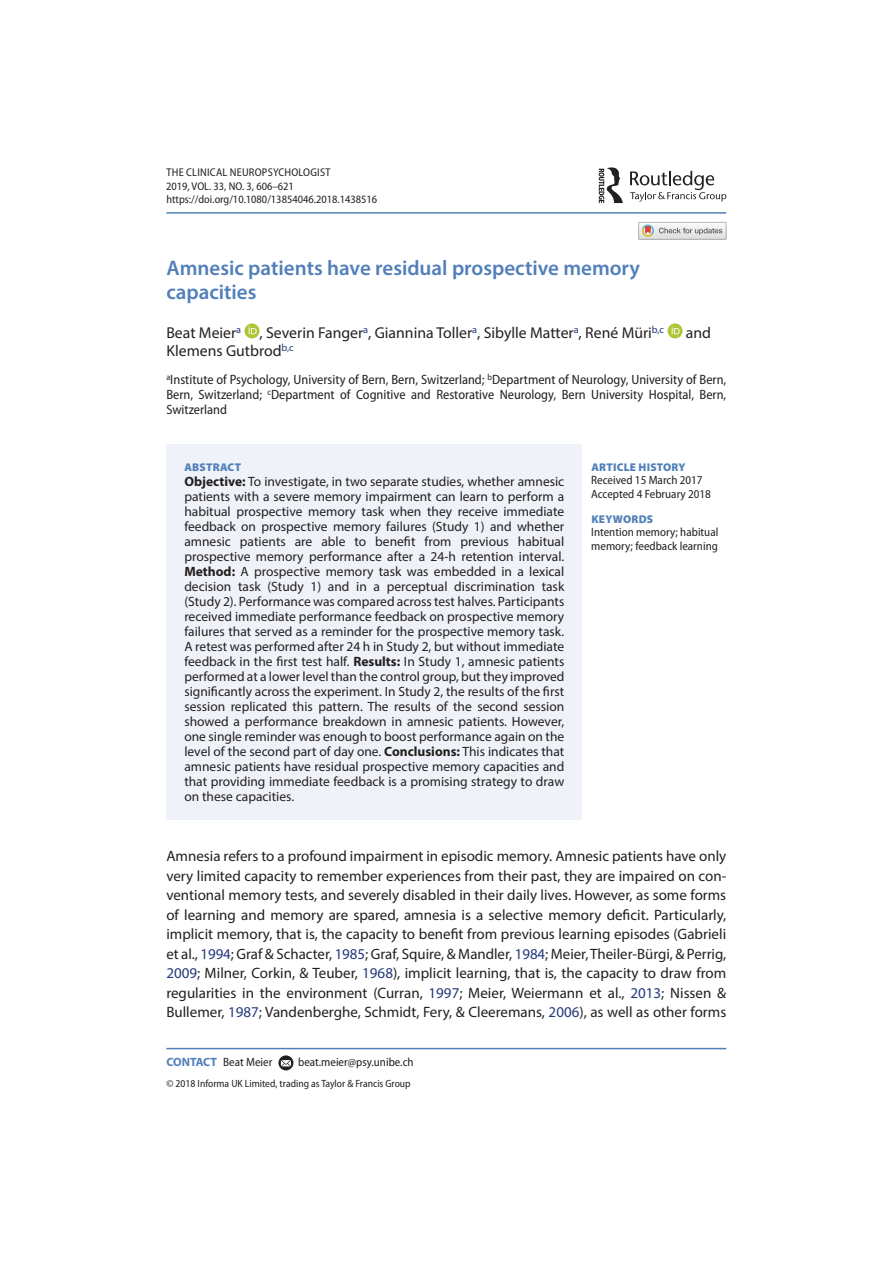
<style>
.page{position:relative;width:893px;height:1263px;background:#fff}
.page>*{position:absolute;margin:0;border:0;box-sizing:border-box;transform-origin:0 0}
.t1{font:600 21px/24px "Myriad Pro";color:#527fb9}
.t2{font:15.75px "Myriad Pro";color:#231f20}
.t3{font:15px/19.5px "Myriad Pro";color:#231f20;text-align:justify}
.t4{font:13.5px/15px "Myriad Pro";color:#231f20;text-align:justify}
.t5{font:semi-condensed 13.5px/15px "Myriad Pro";color:#231f20;text-align:justify}
.t6{font:semi-condensed 12px/13.5px "Myriad Pro";color:#231f20}
.t7{font:semi-condensed 11.25px "Myriad Pro";color:#231f20}
.t8{font:900 11.25px "Myriad Pro";letter-spacing:.02em;color:#527fb9}
.t9{font:semi-condensed 11.25px "Myriad Pro";letter-spacing:.02em;color:#231f20}
.t10{font:semi-condensed 10.5px "Myriad Pro";color:#231f20}
.s1{font-weight:700}
.s2{color:#22397a}
.s3{font-weight:700;font-stretch:normal;color:#527fb9}
</style>
<div class="page">
<hr style="left:166px;top:212px;width:560px;height:2px;background:#527fb9">
<div style="left:166px;top:444px;width:416px;height:375px;background:#eff2f8"></div>
<svg style="left:244px;top:323px;width:15px;height:15px"></svg>
<svg style="left:248px;top:326px;width:9px;height:8px"></svg>
<svg style="left:667px;top:323px;width:15px;height:15px"></svg>
<svg style="left:671px;top:326px;width:9px;height:8px"></svg>
<hr style="left:166px;top:1048px;width:560px;height:1px;background:#527fb9">
<svg style="left:278px;top:1055px;width:15px;height:15px"></svg>
<svg style="left:281px;top:1060px;width:10px;height:6px"></svg>
<svg style="left:630px;top:171px;width:96px;height:31px"></svg>
<svg style="left:599px;top:167px;width:24px;height:36px"></svg>
<svg style="left:639px;top:222px;width:87px;height:17px"></svg>
<p class="t9" style="left:166px;top:168px;width:165px">THE CLINICAL NEUROPSYCHOLOGIST</p>
<p class="t7" style="left:166px;top:195px;width:212px">https://doi.org/10.1080/13854046.2018.1438516</p>
<p class="t7" style="left:166px;top:182px;width:129px">2019, VOL. 33, NO. 3, 606–621</p>
<h1 class="t1" style="left:166px;top:256px;width:475px">Amnesic patients have residual prospective memory capacities</h1>
<p class="t2" style="left:166px;top:327px;width:499px">Beat Meier<sup>a</sup> , Severin Fanger<sup>a</sup>, Giannina Toller<sup>a</sup>, Sibylle Matter<sup>a</sup>, René Müri<sup>b,c</sup></p>
<p class="t2" style="left:686px;top:327px;width:27px">and</p>
<p class="t2" style="left:166px;top:345px;width:129px">Klemens Gutbrod<sup>b,c</sup></p>
<p class="t5" style="left:166px;top:373px;width:561px"><sup>a</sup>Institute of Psychology, University of Bern, Bern, Switzerland; <sup>b</sup>Department of Neurology, University of Bern, Bern, Switzerland; <sup>c</sup>Department of Cognitive and Restorative Neurology, Bern University Hospital, Bern, Switzerland</p>
<p class="t8" style="left:184px;top:461px;width:58px">ABSTRACT</p>
<p class="t4" style="left:184px;top:475px;width:382px"><span class="s1">Objective:</span> To investigate, in two separate studies, whether amnesic patients with a severe memory impairment can learn to perform a habitual prospective memory task when they receive immediate feedback on prospective memory failures (Study 1) and whether amnesic patients are able to benefit from previous habitual prospective memory performance after a 24-h retention interval.<br><span class="s1">Method:</span> A prospective memory task was embedded in a lexical decision task (Study 1) and in a perceptual discrimination task (Study 2). Performance was compared across test halves. Participants received immediate performance feedback on prospective memory failures that served as a reminder for the prospective memory task.<br>A retest was performed after 24 h in Study 2, but without immediate feedback in the first test half. <span class="s1">Results:</span> In Study 1, amnesic patients performed at a lower level than the control group, but they improved significantly across the experiment. In Study 2, the results of the first session replicated this pattern. The results of the second session showed a performance breakdown in amnesic patients. However, one single reminder was enough to boost performance again on the level of the second part of day one. <span class="s1">Conclusions:</span> This indicates that amnesic patients have residual prospective memory capacities and that providing immediate feedback is a promising strategy to draw on these capacities.</p>
<p class="t8" style="left:591px;top:460px;width:96px">ARTICLE HISTORY</p>
<p class="t6" style="left:591px;top:474px;width:121px">Received 15 March 2017<br>Accepted 4 February 2018</p>
<p class="t8" style="left:591px;top:513px;width:63px">KEYWORDS</p>
<p class="t6" style="left:591px;top:526px;width:129px">Intention memory; habitual memory; feedback learning</p>
<p class="t3" style="left:166px;top:847px;width:561px">Amnesia refers to a profound impairment in episodic memory. Amnesic patients have only very limited capacity to remember experiences from their past, they are impaired on con&shy;ventional memory tests, and severely disabled in their daily lives. However, as some forms of learning and memory are spared, amnesia is a selective memory deficit. Particularly, implicit memory, that is, the capacity to benefit from previous learning episodes (Gabrieli et al., <span class="s2">1994</span>; Graf &amp; Schacter, <span class="s2">1985</span>; Graf, Squire, &amp; Mandler, <span class="s2">1984</span>; Meier, Theiler-Bürgi, &amp; Perrig, <span class="s2">2009</span>; Milner, Corkin, &amp; Teuber, <span class="s2">1968</span>), implicit learning, that is, the capacity to draw from regularities in the environment (Curran, <span class="s2">1997</span>; Meier, Weiermann et al., <span class="s2">2013</span>; Nissen &amp; Bullemer, <span class="s2">1987</span>; Vandenberghe, Schmidt, Fery, &amp; Cleeremans, <span class="s2">2006</span>), as well as other forms</p>
<p class="t6" style="left:166px;top:1056px;width:108px"><span class="s3">CONTACT</span> Beat Meier</p>
<p class="t6" style="left:298px;top:1056px;width:117px">beat.meier@psy.unibe.ch</p>
<p class="t10" style="left:166px;top:1079px;width:246px">© 2018 Informa UK Limited, trading as Taylor &amp; Francis Group</p>
</div>
